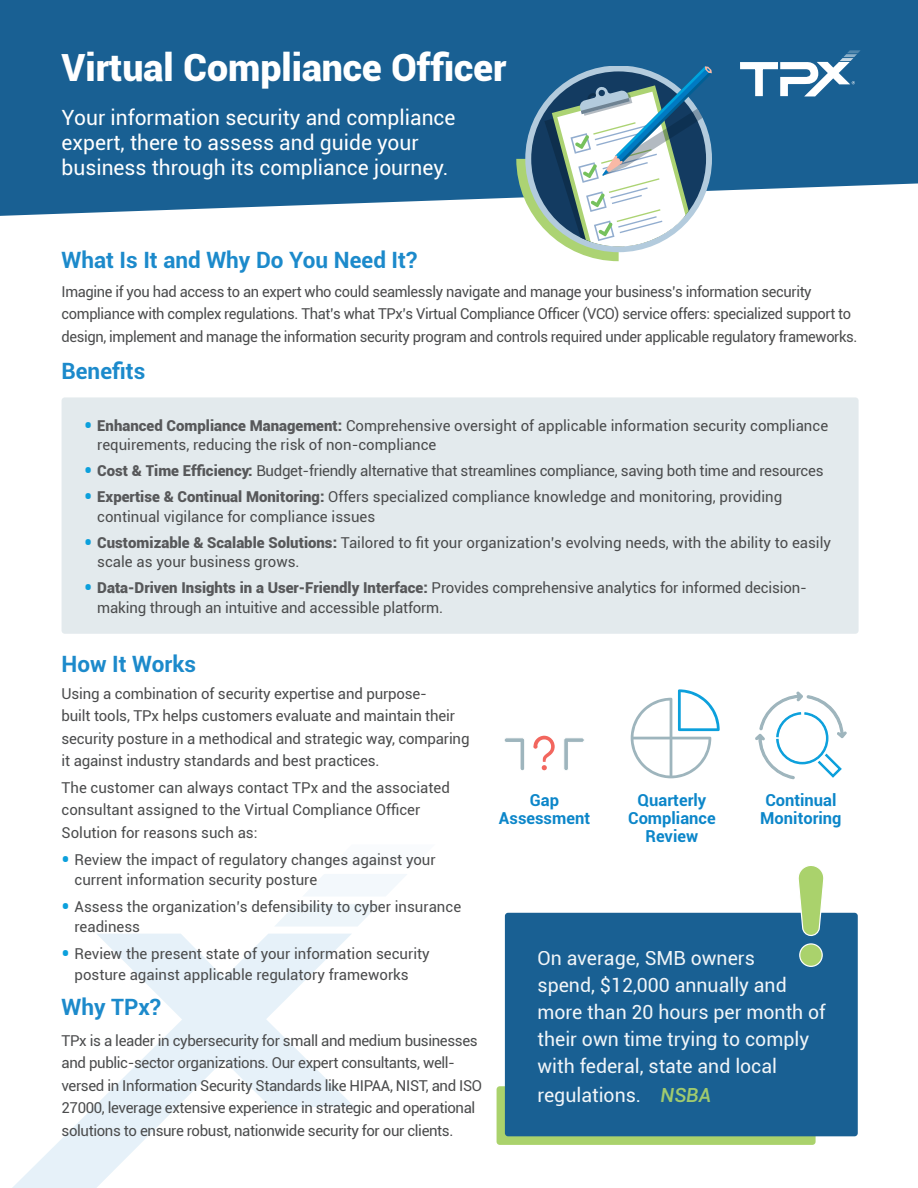
<style>
.page{position:relative;width:918px;height:1188px;background:#fff}
.page>*{position:absolute;margin:0;border:0;box-sizing:border-box;transform-origin:0 0}
.t1{font:900 37.5px "Roboto";color:#fff}
.t2{font:700 22.5px "Roboto";color:#1c8acb}
.t3{font:21px/25.2px "Roboto";color:#fff}
.t4{font:19.5px/27.3px "Roboto";color:#fff}
.t5{font:700 16.5px/18px "Roboto";color:#0c86c9;text-align:center}
.t6{font:15px/22.5px "Roboto";letter-spacing:-.01em;color:#4b4c4d}
.s1{font-weight:700;font-size:22.5px;color:#0ca0dc}
.s2{font-weight:900;color:#57585a}
.s3{font-weight:500;font-style:italic;color:#aad26c}
</style>
<div class="page">
<div style="left:62px;top:397px;width:797px;height:237px;background:#e3eaed;border-radius:3px"></div>
<svg style="left:12px;top:934px;width:342px;height:254px"></svg>
<svg style="left:275px;top:904px;width:104px;height:22px"></svg>
<svg style="left:304px;top:874px;width:103px;height:22px"></svg>
<svg style="left:504px;top:738px;width:21px;height:33px"></svg>
<svg style="left:564px;top:738px;width:20px;height:33px"></svg>
<svg style="left:534px;top:736px;width:21px;height:34px"></svg>
<svg style="left:755px;top:691px;width:91px;height:89px"></svg>
<svg style="left:631px;top:689px;width:89px;height:89px"></svg>
<div style="left:497px;top:1086px;width:319px;height:59px;background:#aad26c;border-radius:3px"></div>
<div style="left:505px;top:913px;width:353px;height:223px;background:#196093;border-radius:3px"></div>
<div style="left:0;top:0;width:918px;height:216px;background:#196093"></div>
<svg style="left:797px;top:866px;width:28px;height:101px"></svg>
<svg style="left:516px;top:67px;width:196px;height:194px"></svg>
<svg style="left:739px;top:50px;width:122px;height:47px"></svg>
<p class="t1" style="left:62px;top:42px;width:446px">Virtual Compliance Officer</p>
<p class="t3" style="left:62px;top:104px;width:396px">Your information security and compliance expert, there to assess and guide your business through its compliance journey.</p>
<p class="t2" style="left:62px;top:244px;width:357px">What Is It and Why Do You Need It?</p>
<p class="t6" style="left:62px;top:279px;width:797px">Imagine if you had access to an expert who could seamlessly navigate and manage your business’s information security compliance with complex regulations. That’s what TPx’s Virtual Compliance Officer (VCO) service offers: specialized support to design, implement and manage the information security program and controls required under applicable regulatory frameworks.</p>
<p class="t2" style="left:62px;top:355px;width:85px">Benefits</p>
<p class="t6" style="left:97px;top:415px;width:732px;line-height:19.5px;text-indent:-13px"><span class="s1">•</span> <span class="s2">Enhanced Compliance Management:</span> Comprehensive oversight of applicable information security compliance requirements, reducing the risk of non-compliance</p>
<p class="t6" style="left:84px;top:459px;width:741px"><span class="s1">•</span> <span class="s2">Cost &amp; Time Efficiency:</span> Budget-friendly alternative that streamlines compliance, saving both time and resources</p>
<p class="t6" style="left:97px;top:487px;width:686px;line-height:19.5px;text-indent:-13px"><span class="s1">•</span> <span class="s2">Expertise &amp; Continual Monitoring:</span> Offers specialized compliance knowledge and monitoring, providing continual vigilance for compliance issues</p>
<p class="t6" style="left:97px;top:532px;width:735px;line-height:19.5px;text-indent:-13px"><span class="s1">•</span> <span class="s2">Customizable &amp; Scalable Solutions:</span> Tailored to fit your organization’s evolving needs, with the ability to easily scale as your business grows.</p>
<p class="t6" style="left:97px;top:577px;width:711px;line-height:19.5px;text-indent:-13px"><span class="s1">•</span> <span class="s2">Data-Driven Insights in a User-Friendly Interface:</span> Provides comprehensive analytics for informed decision&shy;making through an intuitive and accessible platform.</p>
<p class="t2" style="left:62px;top:649px;width:136px">How It Works</p>
<p class="t6" style="left:62px;top:682px;width:409px">Using a combination of security expertise and purpose-<br>built tools, TPx helps customers evaluate and maintain their security posture in a methodical and strategic way, comparing it against industry standards and best practices.</p>
<p class="t6" style="left:62px;top:776px;width:390px">The customer can always contact TPx and the associated consultant assigned to the Virtual Compliance Officer<br>Solution for reasons such as:</p>
<p class="t6" style="left:75px;top:849px;width:363px;line-height:20.2px;text-indent:-13px"><span class="s1">•</span> Review the impact of regulatory changes against your current information security posture</p>
<p class="t6" style="left:75px;top:896px;width:388px;line-height:20.2px;text-indent:-13px"><span class="s1">•</span> Assess the organization’s defensibility to cyber insurance readiness</p>
<p class="t6" style="left:62px;top:943px;width:370px;line-height:20.2px;text-align:center"><span class="s1">•</span> Review the present state of your information security posture against applicable regulatory frameworks</p>
<p class="t2" style="left:62px;top:991px;width:101px">Why TPx?</p>
<p class="t6" style="left:62px;top:1029px;width:422px">TPx is a leader in cybersecurity for small and medium businesses and public-sector organizations. Our expert consultants, well&shy;versed in Information Security Standards like HIPAA, NIST, and ISO 27000, leverage extensive experience in strategic and operational solutions to ensure robust, nationwide security for our clients.</p>
<p class="t5" style="left:499px;top:790px;width:93px">Gap<br>Assessment</p>
<p class="t5" style="left:760px;top:790px;width:83px">Continual<br>Monitoring</p>
<p class="t5" style="left:628px;top:790px;width:89px">Quarterly<br>Compliance<br>Review</p>
<h3 class="t4" style="left:537px;top:944px;width:290px">On average, SMB owners<br>spend, $12,000 annually and more than 20 hours per month of their own time trying to comply with federal, state and local regulations. <span class="s3">NSBA</span></h3>
</div>
